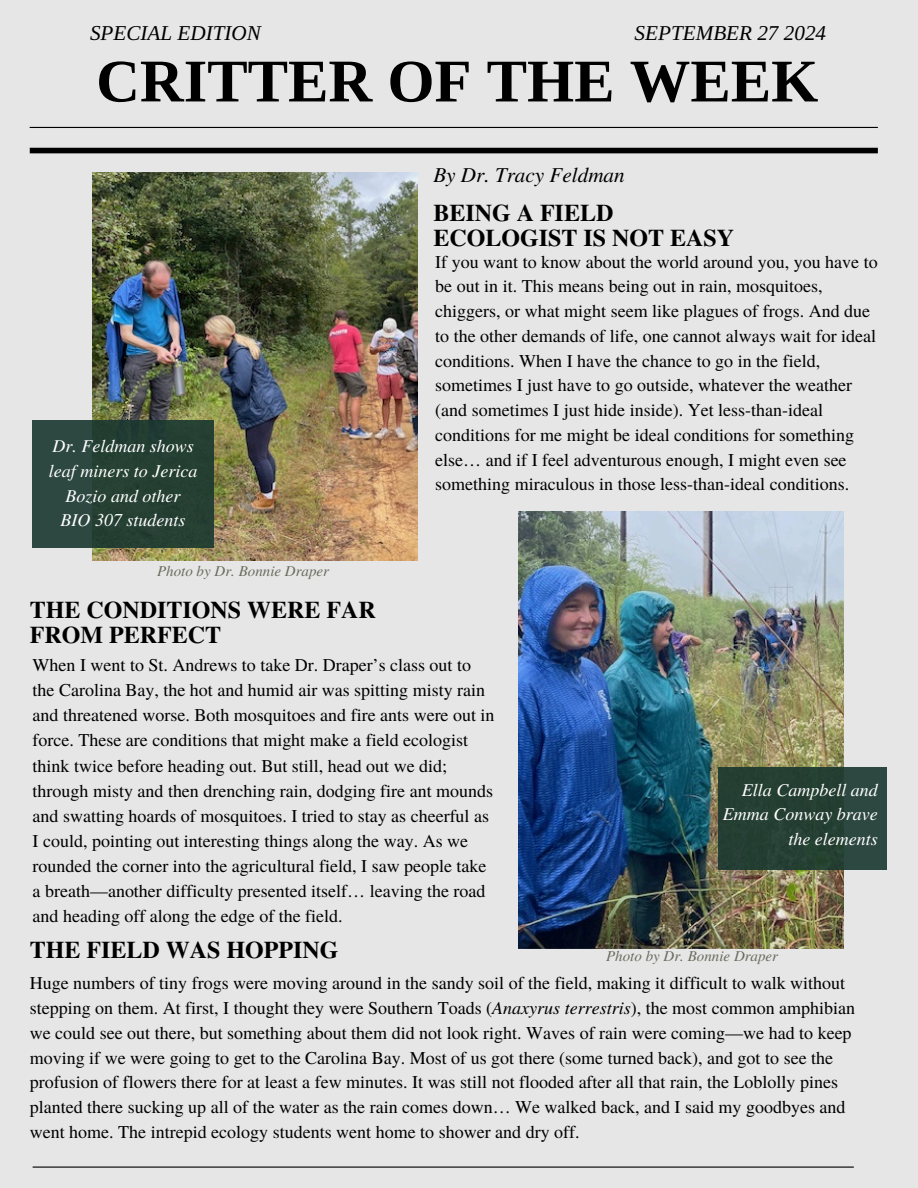
<style>
.page{position:relative;width:918px;height:1188px;background:#e6e6e6}
.page>*{position:absolute;margin:0;border:0;box-sizing:border-box;transform-origin:0 0}
.t1{font:700 60.6px "Libra Serif Modern";color:#000}
.t2{font:700 24px/24.8px "Te X Gyre Termes";color:#000}
.t3{font:italic 21.15px "Libra Serif Modern";color:#000}
.t4{font:italic 21.15px "Te X Gyre Termes";color:#000}
.t5{font:18px/24.8px "Te X Gyre Termes";color:#000}
.t6{font:italic 18px/24.8px "Te X Gyre Termes";color:#fff;text-align:center}
.t7{font:italic 15px "Te X Gyre Termes";color:#6a6b5e}
.s1{font-style:italic}
</style>
<div class="page">
<img style="left:92px;top:172px;width:326px;height:389px">
<img style="left:518px;top:511px;width:326px;height:438px">
<hr style="left:30px;top:127px;width:848px;height:1px;background:#000">
<div style="left:30px;top:148px;width:848px;height:5px;background:#000"></div>
<div style="left:33px;top:420px;width:181px;height:127px;background:linear-gradient(to right,#2d4841,#223c2d)"></div>
<div style="left:718px;top:767px;width:169px;height:103px;background:linear-gradient(to right,#223c2f,#2b473e)"></div>
<hr style="left:33px;top:1167px;width:821px;height:1px;background:#000">
<h2 class="t3" style="left:90px;top:22px;width:172px">SPECIAL EDITION</h2>
<h4 class="t3" style="left:635px;top:22px;width:193px">SEPTEMBER 27 2024</h4>
<h3 class="t1" style="left:96px;top:46px;width:724px">CRITTER OF THE WEEK</h3>
<h2 class="t4" style="left:433px;top:159px;width:193px">By Dr. Tracy Feldman</h2>
<h5 class="t6" style="left:49px;top:433px;width:150px">Dr. Feldman shows leaf miners to Jerica<br>Bozio and other<br>BIO 307 students</h5>
<p class="t7" style="left:157px;top:560px;width:173px">Photo by Dr. Bonnie Draper</p>
<h2 class="t2" style="left:30px;top:596px;width:347px">THE CONDITIONS WERE FAR<br>FROM PERFECT</h2>
<h3 class="t2" style="left:433px;top:199px;width:302px">BEING A FIELD<br>ECOLOGIST IS NOT EASY</h3>
<p class="t5" style="left:435px;top:248px;width:444px">If you want to know about the world around you, you have to be out in it. This means being out in rain, mosquitoes, chiggers, or what might seem like plagues of frogs. And due to the other demands of life, one cannot always wait for ideal conditions. When I have the chance to go in the field, sometimes I just have to go outside, whatever the weather (and sometimes I just hide inside). Yet less-than-ideal conditions for me might be ideal conditions for something else… and if I feel adventurous enough, I might even see something miraculous in those less-than-ideal conditions.</p>
<h1 class="t5" style="left:33px;top:652px;width:463px">When I went to St. Andrews to take Dr. Draper’s class out to the Carolina Bay, the hot and humid air was spitting misty rain and threatened worse. Both mosquitoes and fire ants were out in force. These are conditions that might make a field ecologist think twice before heading out. But still, head out we did; through misty and then drenching rain, dodging fire ant mounds and swatting hoards of mosquitoes. I tried to stay as cheerful as I could, pointing out interesting things along the way. As we rounded the corner into the agricultural field, I saw people take a breath—another difficulty presented itself… leaving the road and heading off along the edge of the field.</h1>
<h5 class="t6" style="left:723px;top:776px;width:156px;text-align:right">Ella Campbell and<br>Emma Conway brave the elements</h5>
<h5 class="t2" style="left:30px;top:937px;width:310px">THE FIELD WAS HOPPING</h5>
<h5 class="t5" style="left:30px;top:970px;width:827px">Huge numbers of tiny frogs were moving around in the sandy soil of the field, making it difficult to walk without stepping on them. At first, I thought they were Southern Toads (<span class="s1">Anaxyrus terrestris</span>), the most common amphibian we could see out there, but something about them did not look right. Waves of rain were coming—we had to keep moving if we were going to get to the Carolina Bay. Most of us got there (some turned back), and got to see the profusion of flowers there for at least a few minutes. It was still not flooded after all that rain, the Loblolly pines planted there sucking up all of the water as the rain comes down… We walked back, and I said my goodbyes and went home. The intrepid ecology students went home to shower and dry off.</h5>
<h5 class="t7" style="left:606px;top:945px;width:173px">Photo by Dr. Bonnie Draper</h5>
</div>
